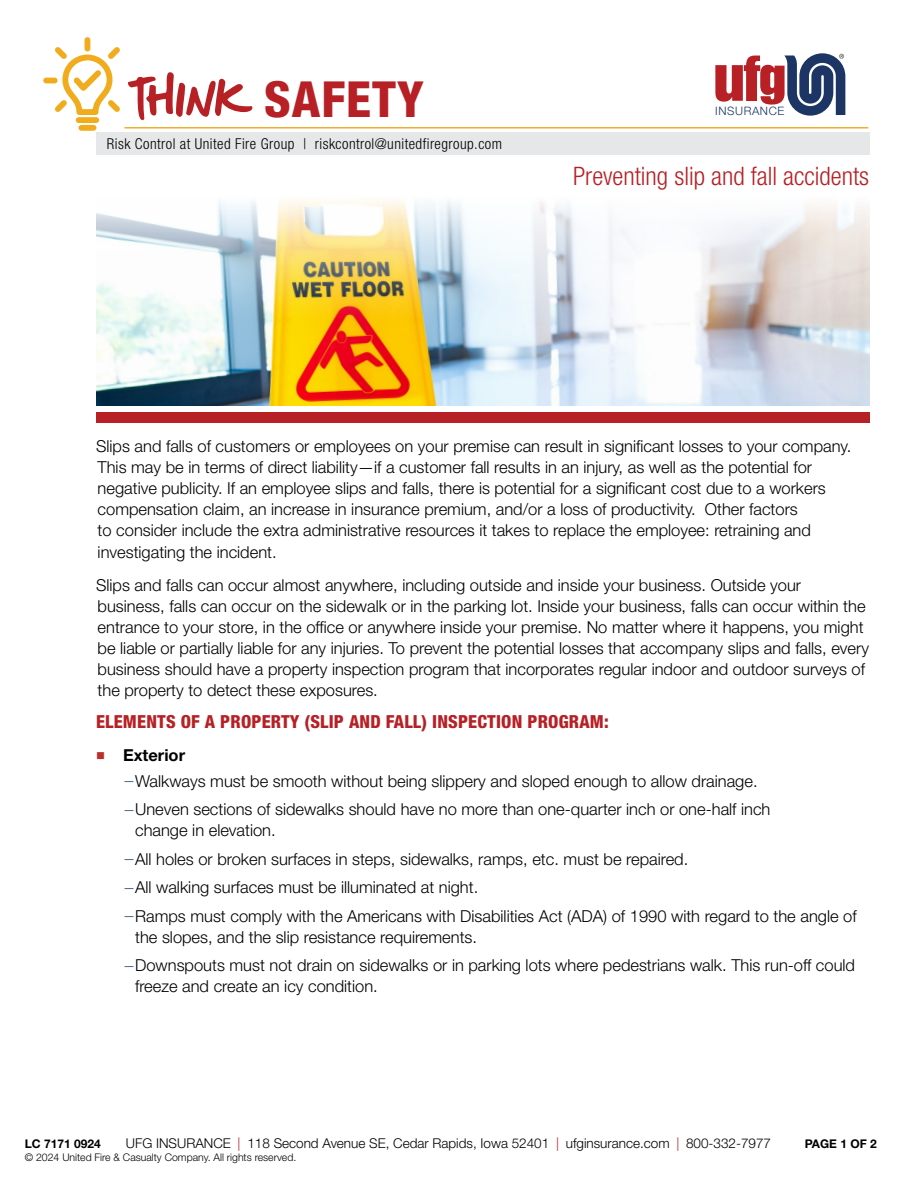
<style>
.page{position:relative;width:918px;height:1188px;background:#fff}
.page>*{position:absolute;margin:0;border:0;box-sizing:border-box;transform-origin:0 0}
.t1{font:800 condensed 49.8px "Helvetica Neue LT Std";letter-spacing:.02em;color:#b72025}
.t2{font:300 condensed 25.5px "Helvetica Neue LT Std";color:#b72025}
.t3{font:800 condensed 18px "Helvetica Neue LT Std";letter-spacing:.01em;color:#b72025}
.t4{font:300 16.5px/21px "Helvetica Neue LT Std";color:#000}
.t5{font:300 condensed 15px "Helvetica Neue LT Std";letter-spacing:.03em;color:#000}
.t6{font:300 13.5px "Helvetica Neue LT Std";color:#000}
.t7{font:700 12px "Helvetica Neue LT Std";color:#000}
.t8{font:300 11.7px "Helvetica Neue LT Std";letter-spacing:.05em;color:#1c3564}
.t9{font:300 10.5px "Helvetica Neue LT Std";color:#000}
.s1{font-family:"DK More Or Less";font-weight:400;font-stretch:normal;font-size:55.65px}
.s2{color:#bb302c}
.s3{font-weight:700}
.s4{font-size:12px;color:#002d5d}
.s5{color:#b72025}
</style>
<div class="page">
<hr style="left:125px;top:127px;width:743px;height:2px;background:#f1ac27">
<div style="left:85px;top:40px;width:5px;height:9px;background:#f1ac1e"></div>
<div style="left:79px;top:117px;width:17px;height:6px;background:#f1ac1e"></div>
<div style="left:81px;top:125px;width:13px;height:6px;background:#f1ac1e"></div>
<div style="left:46px;top:78px;width:9px;height:5px;background:#f1ac1e"></div>
<svg style="left:50px;top:42px;width:70px;height:76px"></svg>
<svg style="left:715px;top:53px;width:130px;height:63px"></svg>
<div style="left:96px;top:133px;width:773px;height:22px;background:#e6e7e8"></div>
<img style="left:96px;top:201px;width:773px;height:204px">
<div style="left:96px;top:412px;width:773px;height:11px;background:#b72025"></div>
<h1 class="t1" style="left:127px;top:69px;width:298px"><span class="s1">Think</span> SAFETY</h1>
<p class="t5" style="left:107px;top:135px;width:397px">Risk Control at United Fire Group | riskcontrol@unitedfiregroup.com</p>
<p class="t8" style="left:715px;top:104px;width:71px">INSURANCE</p>
<h2 class="t2" style="left:573px;top:161px;width:298px">Preventing slip and fall accidents</h2>
<p class="t4" style="left:96px;top:436px;width:757px">Slips and falls of customers or employees on your premise can result in significant losses to your company.<br>This may be in terms of direct liability—if a customer fall results in an injury, as well as the potential for negative publicity. If an employee slips and falls, there is potential for a significant cost due to a workers compensation claim, an increase in insurance premium, and/or a loss of productivity. Other factors<br>to consider include the extra administrative resources it takes to replace the employee: retraining and investigating the incident.</p>
<p class="t4" style="left:96px;top:574px;width:774px">Slips and falls can occur almost anywhere, including outside and inside your business. Outside your business, falls can occur on the sidewalk or in the parking lot. Inside your business, falls can occur within the entrance to your store, in the office or anywhere inside your premise. No matter where it happens, you might be liable or partially liable for any injuries. To prevent the potential losses that accompany slips and falls, every business should have a property inspection program that incorporates regular indoor and outdoor surveys of the property to detect these exposures.</p>
<p class="t3" style="left:96px;top:711px;width:514px">ELEMENTS OF A PROPERTY (SLIP AND FALL) INSPECTION PROGRAM:</p>
<p class="t4" style="left:123px;top:743px;width:636px;line-height:25.5px;text-indent:-27px"><span class="s2">■</span> <span class="s3">Exterior<br></span><span class="s4">—</span>Walkways must be smooth without being slippery and sloped enough to allow drainage.</p>
<p class="t4" style="left:135px;top:799px;width:637px;text-indent:-12px"><span class="s4">—</span>Uneven sections of sidewalks should have no more than one-quarter inch or one-half inch change in elevation.</p>
<p class="t4" style="left:123px;top:845px;width:735px;line-height:28.5px"><span class="s4">—</span>All holes or broken surfaces in steps, sidewalks, ramps, etc. must be repaired.<br><span class="s4">—</span>All walking surfaces must be illuminated at night.<br><span class="s4">—</span>Ramps must comply with the Americans with Disabilities Act (ADA) of 1990 with regard to the angle of</p>
<p class="t4" style="left:123px;top:923px;width:733px;line-height:28.5px;text-indent:12px">the slopes, and the slip resistance requirements.<br><span class="s4">—</span>Downspouts must not drain on sidewalks or in parking lots where pedestrians walk. This run-off could</p>
<p class="t4" style="left:135px;top:976px;width:244px">freeze and create an icy condition.</p>
<p class="t6" style="left:126px;top:1134px;width:647px">UFG INSURANCE <span class="s5">|</span> 118 Second Avenue SE, Cedar Rapids, Iowa 52401 <span class="s5">|</span> ufginsurance.com <span class="s5">|</span> 800-332-7977</p>
<p class="t7" style="left:25px;top:1136px;width:78px">LC 7171 0924</p>
<p class="t9" style="left:25px;top:1151px;width:273px">© 2024 United Fire &amp; Casualty Company. All rights reserved.</p>
<p class="t7" style="left:805px;top:1136px;width:74px">PAGE 1 OF 2</p>
</div>
